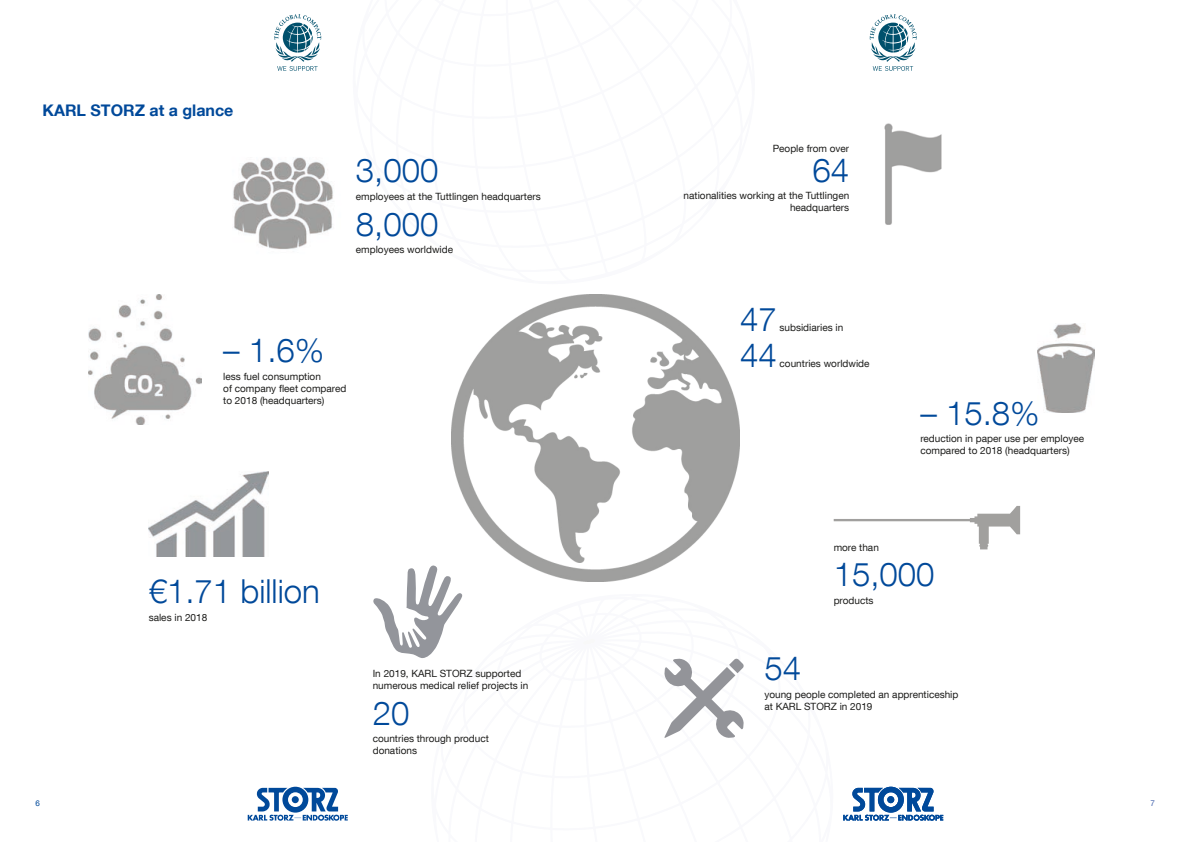
<style>
.page{position:relative;width:1191px;height:842px;background:#fff}
.page>*{position:absolute;margin:0;border:0;box-sizing:border-box;transform-origin:0 0}
.t1{font:300 33px "KS Helvetica Neue";color:#00499a}
.t2{font:700 16px "KS Helvetica Neue";color:#00499a}
.t3{font:10px/12px "KS Helvetica Neue";color:#1d1d1b}
.t4{font:8px "KS Helvetica Neue";color:#00499a}
.t5{font:8px "KS Helvetica Neue";color:#4565ad}
</style>
<div class="page">
<svg style="left:274px;top:14px;width:47px;height:57px"></svg>
<svg style="left:248px;top:787px;width:100px;height:34px"></svg>
<svg style="left:869px;top:14px;width:47px;height:57px"></svg>
<svg style="left:843px;top:787px;width:100px;height:34px"></svg>
<img style="left:451px;top:294px;width:288px;height:288px">
<img style="left:233px;top:157px;width:100px;height:92px">
<img style="left:149px;top:471px;width:119px;height:85px">
<svg style="left:373px;top:564px;width:90px;height:94px"></svg>
<svg style="left:664px;top:658px;width:80px;height:80px"></svg>
<img style="left:1037px;top:323px;width:57px;height:90px">
<img style="left:89px;top:295px;width:112px;height:129px">
<svg style="left:833px;top:506px;width:187px;height:43px"></svg>
<img style="left:884px;top:123px;width:58px;height:102px">
<h2 class="t2" style="left:43px;top:100px;width:192px">KAR L STORZ at a glance</h2>
<h1 class="t1" style="left:356px;top:150px;width:84px">3,000</h1>
<p class="t3" style="left:356px;top:190px;width:186px">employees at the Tuttlingen headquarters</p>
<h1 class="t1" style="left:356px;top:204px;width:84px">8,000</h1>
<p class="t3" style="left:356px;top:244px;width:99px">employees worldwide</p>
<h1 class="t1" style="left:223px;top:330px;width:102px">– 1.6%</h1>
<p class="t3" style="left:223px;top:370px;width:124px">less fuel consumption<br>of company fleet compared to 2018 (headquarters)</p>
<h1 class="t1" style="left:149px;top:571px;width:173px">€1.71 billion</h1>
<p class="t3" style="left:149px;top:611px;width:60px">sales in 2018</p>
<p class="t3" style="left:373px;top:667px;width:157px">In 2019, KARL STORZ supported numerous medical relief projects in</p>
<h1 class="t1" style="left:373px;top:693px;width:38px">20</h1>
<p class="t3" style="left:373px;top:732px;width:118px">countries through product donations</p>
<p class="t3" style="left:772px;top:142px;width:78px">People from over</p>
<h1 class="t1" style="left:812px;top:150px;width:38px">64</h1>
<p class="t3" style="left:683px;top:190px;width:167px;text-align:right">nationalities working at the Tuttlingen headquarters</p>
<h1 class="t1" style="left:740px;top:299px;width:38px">47</h1>
<p class="t3" style="left:779px;top:321px;width:65px">subsidiaries in</p>
<h1 class="t1" style="left:740px;top:335px;width:38px">44</h1>
<p class="t3" style="left:779px;top:357px;width:91px">countries worldwide</p>
<h1 class="t1" style="left:920px;top:393px;width:121px">– 15.8%</h1>
<p class="t3" style="left:920px;top:432px;width:165px">reduction in paper use per employee compared to 2018 (headquarters)</p>
<p class="t3" style="left:833px;top:541px;width:47px">more than</p>
<h1 class="t1" style="left:833px;top:554px;width:102px">15,000</h1>
<p class="t3" style="left:833px;top:594px;width:41px">products</p>
<h1 class="t1" style="left:764px;top:648px;width:38px">54</h1>
<p class="t3" style="left:764px;top:688px;width:195px">young people completed an apprenticeship at KARL STORZ in 2019</p>
<p class="t4" style="left:35px;top:798px;width:6px">6</p>
<p class="t5" style="left:1150px;top:798px;width:6px">7</p>
</div>
